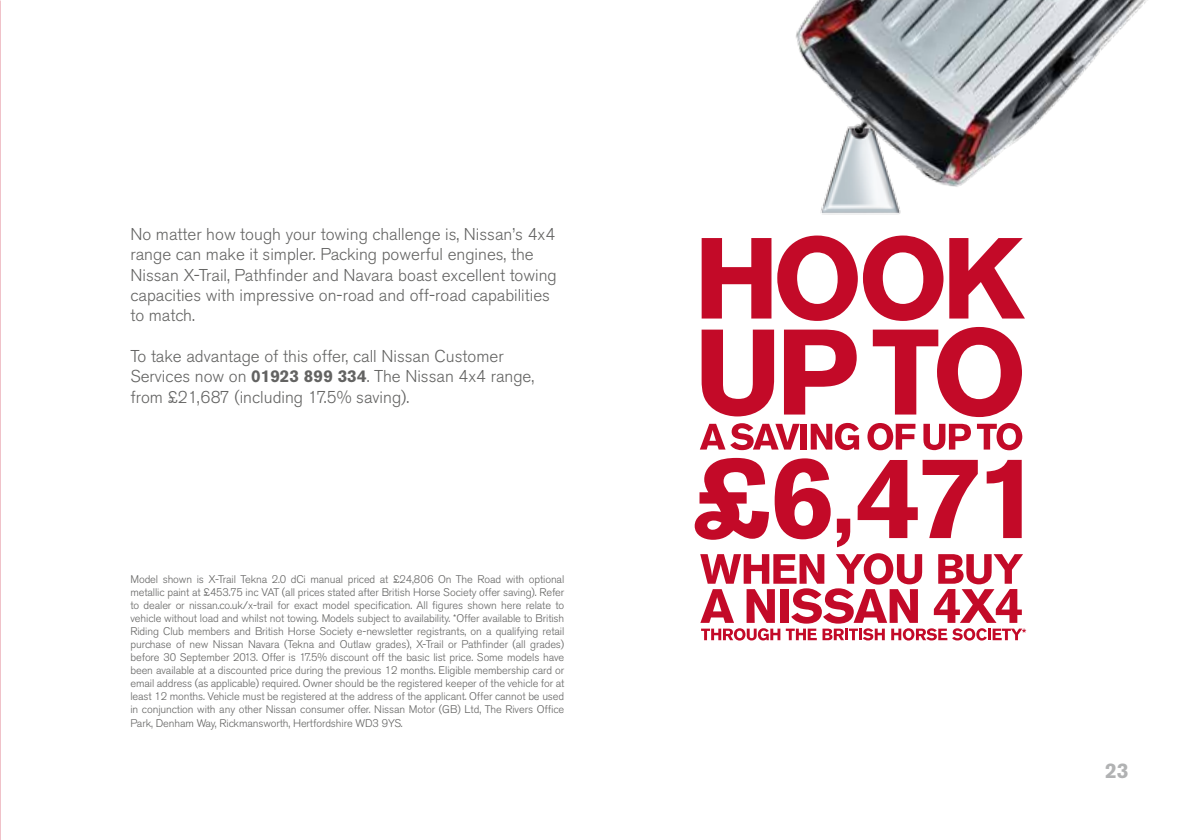
<style>
.page{position:relative;width:1191px;height:840px;background:#fff}
.page>*{position:absolute;margin:0;border:0;box-sizing:border-box;transform-origin:0 0}
.t1{font:700 21px "Akzidenz Grotesk BE";color:#b1b2b3}
.t2{font:300 17px/20.4px "Akzidenz Grotesk BE";color:#636362}
.t3{font:300 11px/13px "Akzidenz Grotesk BE";letter-spacing:-.01em;color:#636362;text-align:justify}
.s1{font-weight:700}
</style>
<div class="page">
<img style="left:795px;top:0;width:353px;height:215px">
<svg style="left:701px;top:329px;width:73px;height:87px"></svg>
<svg style="left:784px;top:329px;width:72px;height:85px"></svg>
<svg style="left:872px;top:327px;width:150px;height:90px"></svg>
<svg style="left:701px;top:238px;width:70px;height:80px"></svg>
<svg style="left:777px;top:235px;width:166px;height:86px"></svg>
<svg style="left:949px;top:238px;width:76px;height:80px"></svg>
<svg style="left:700px;top:553px;width:326px;height:87px"></svg>
<svg style="left:694px;top:457px;width:136px;height:82px"></svg>
<svg style="left:837px;top:518px;width:13px;height:29px"></svg>
<svg style="left:857px;top:459px;width:120px;height:78px"></svg>
<svg style="left:986px;top:459px;width:35px;height:78px"></svg>
<svg style="left:700px;top:423px;width:99px;height:27px"></svg>
<div style="left:800px;top:423px;width:7px;height:26px;background:#c30a28"></div>
<svg style="left:810px;top:422px;width:49px;height:28px"></svg>
<svg style="left:867px;top:423px;width:48px;height:27px"></svg>
<svg style="left:923px;top:423px;width:48px;height:27px"></svg>
<svg style="left:977px;top:423px;width:45px;height:27px"></svg>
<p class="t2" style="left:130px;top:224px;width:428px">No matter how tough your towing challenge is, Nissan’s 4x4 range can make it simpler. Packing powerful engines, the Nissan X-Trail, Pathfinder and Navara boast excellent towing capacities with impressive on-road and off-road capabilities to match.</p>
<h2 class="t2" style="left:130px;top:346px;width:405px">To take advantage of this offer, call Nissan Customer<br>Services now on <span class="s1">01923 899 334</span>. The Nissan 4x4 range, from £21,687 (including 17.5% saving).</h2>
<p class="t3" style="left:130px;top:573px;width:435px">Model shown is X-Trail Tekna 2.0 dCi manual priced at £24,806 On The Road with optional metallic paint at £453.75 inc VAT (all prices stated after British Horse Society offer saving). Refer to dealer or nissan.co.uk/x-trail for exact model specification. All figures shown here relate to vehicle without load and whilst not towing. Models subject to availability. *Offer available to British Riding Club members and British Horse Society e-newsletter registrants, on a qualifying retail purchase of new Nissan Navara (Tekna and Outlaw grades), X-Trail or Pathfinder (all grades) before 30 September 2013. Offer is 17.5% discount off the basic list price. Some models have been available at a discounted price during the previous 12 months. Eligible membership card or email address (as applicable) required. Owner should be the registered keeper of the vehicle for at least 12 months. Vehicle must be registered at the address of the applicant. Offer cannot be used in conjunction with any other Nissan consumer offer. Nissan Motor (GB) Ltd, The Rivers Office Park, Denham Way, Rickmansworth, Hertfordshire WD3 9YS.</p>
<h1 class="t1" style="left:1105px;top:757px;width:25px">23</h1>
</div>
